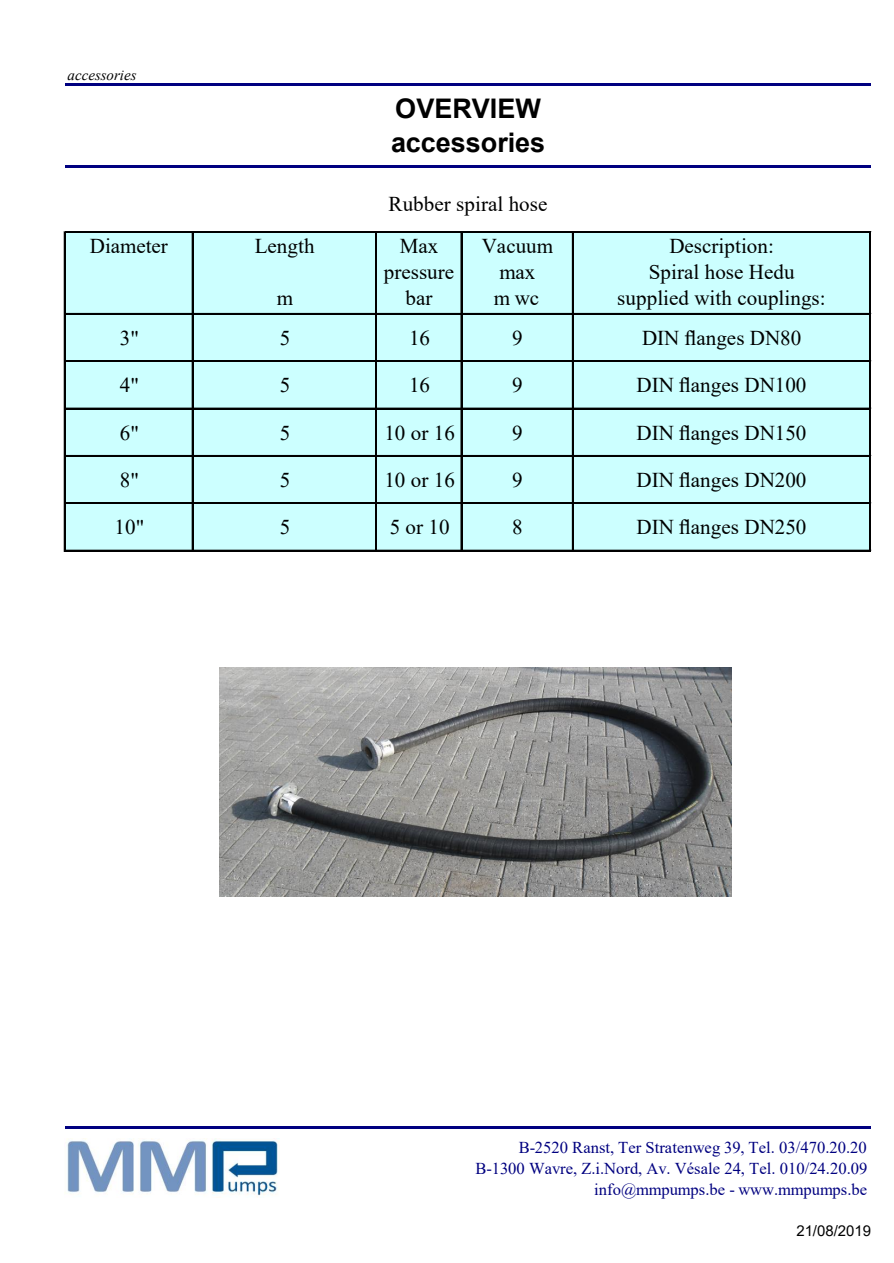
<style>
.page{position:relative;width:894px;height:1263px;background:#fff}
.page>*{position:absolute;margin:0;border:0;box-sizing:border-box;transform-origin:0 0}
.t1{font:700 27px/34.5px "Arial";color:#000}
.t2{font:21px/26.1px "Times New Roman";color:#000;text-align:center}
.t3{font:16.5px/20.9px "Times New Roman";color:#000080;text-align:right}
.t4{font:italic 15px "Times New Roman";color:#000}
.t5{font:15px "Arial";color:#000}
</style>
<div class="page">
<div style="left:66px;top:232px;width:804px;height:319px;background:#cff"></div>
<hr style="left:64px;top:232px;width:2px;height:319px;background:#000">
<hr style="left:192px;top:233px;width:1px;height:318px;background:#000">
<hr style="left:375px;top:233px;width:2px;height:318px;background:#000">
<hr style="left:460px;top:233px;width:1px;height:318px;background:#000">
<hr style="left:461px;top:233px;width:1px;height:318px;background:#000">
<hr style="left:572px;top:233px;width:1px;height:318px;background:#000">
<hr style="left:869px;top:233px;width:1px;height:318px;background:#000">
<hr style="left:65px;top:83px;width:805px;height:3px;background:#000080">
<hr style="left:65px;top:165px;width:805px;height:3px;background:#000080">
<hr style="left:66px;top:231px;width:804px;height:1px;background:#000">
<hr style="left:66px;top:232px;width:804px;height:1px;background:#000">
<hr style="left:66px;top:313px;width:804px;height:2px;background:#000">
<hr style="left:66px;top:360px;width:804px;height:1px;background:#000">
<hr style="left:66px;top:361px;width:804px;height:1px;background:#000">
<hr style="left:66px;top:408px;width:804px;height:1px;background:#000">
<hr style="left:66px;top:455px;width:804px;height:2px;background:#000">
<hr style="left:66px;top:502px;width:804px;height:1px;background:#000">
<hr style="left:66px;top:503px;width:804px;height:1px;background:#000">
<hr style="left:66px;top:550px;width:804px;height:1px;background:#000">
<hr style="left:65px;top:1126px;width:805px;height:3px;background:#000080">
<img style="left:67px;top:1138px;width:212px;height:59px">
<img style="left:220px;top:667px;width:511px;height:229px">
<p class="t4" style="left:68px;top:69px;width:70px">accessories</p>
<p class="t2" style="left:90px;top:235px;width:80px">Diameter</p>
<p class="t2" style="left:255px;top:235px;width:61px">Length</p>
<p class="t2" style="left:277px;top:287px;width:18px">m</p>
<p class="t1" style="left:391px;top:94px;width:156px">OVERVIEW accessories</p>
<p class="t2" style="left:388px;top:193px;width:160px">Rubber spiral hose</p>
<p class="t2" style="left:383px;top:235px;width:72px">Max pressure bar</p>
<p class="t2" style="left:481px;top:235px;width:73px">Vacuum max<br>m wc</p>
<p class="t2" style="left:617px;top:235px;width:210px">Description:<br>Spiral hose Hedu supplied with couplings:</p>
<p class="t2" style="left:120px;top:327px;width:21px">3"</p>
<p class="t2" style="left:280px;top:327px;width:12px">5</p>
<p class="t2" style="left:409px;top:327px;width:23px">16</p>
<p class="t2" style="left:512px;top:327px;width:12px">9</p>
<p class="t2" style="left:641px;top:327px;width:161px">DIN flanges DN80</p>
<p class="t2" style="left:120px;top:374px;width:21px">4"</p>
<p class="t2" style="left:280px;top:374px;width:12px">5</p>
<p class="t2" style="left:409px;top:374px;width:23px">16</p>
<p class="t2" style="left:512px;top:374px;width:12px">9</p>
<p class="t2" style="left:636px;top:374px;width:171px">DIN flanges DN100</p>
<p class="t2" style="left:120px;top:422px;width:21px">6"</p>
<p class="t2" style="left:280px;top:422px;width:12px">5</p>
<p class="t2" style="left:384px;top:422px;width:72px">10 or 16</p>
<p class="t2" style="left:512px;top:422px;width:12px">9</p>
<p class="t2" style="left:636px;top:422px;width:171px">DIN flanges DN150</p>
<p class="t2" style="left:120px;top:469px;width:21px">8"</p>
<p class="t2" style="left:280px;top:469px;width:12px">5</p>
<p class="t2" style="left:384px;top:469px;width:72px">10 or 16</p>
<p class="t2" style="left:512px;top:469px;width:12px">9</p>
<p class="t2" style="left:636px;top:469px;width:171px">DIN flanges DN200</p>
<p class="t2" style="left:114px;top:516px;width:31px">10"</p>
<p class="t2" style="left:280px;top:516px;width:12px">5</p>
<p class="t2" style="left:389px;top:516px;width:61px">5 or 10</p>
<p class="t2" style="left:512px;top:516px;width:12px">8</p>
<p class="t2" style="left:636px;top:516px;width:171px">DIN flanges DN250</p>
<p class="t3" style="left:475px;top:1139px;width:393px">B-2520 Ranst, Ter Stratenweg 39, Tel. 03/470.20.20<br>B-1300 Wavre, Z.i.Nord, Av. Vésale 24, Tel. 010/24.20.09 info@mmpumps.be - www.mmpumps.be</p>
<p class="t5" style="left:796px;top:1224px;width:76px">21/08/2019</p>
</div>
